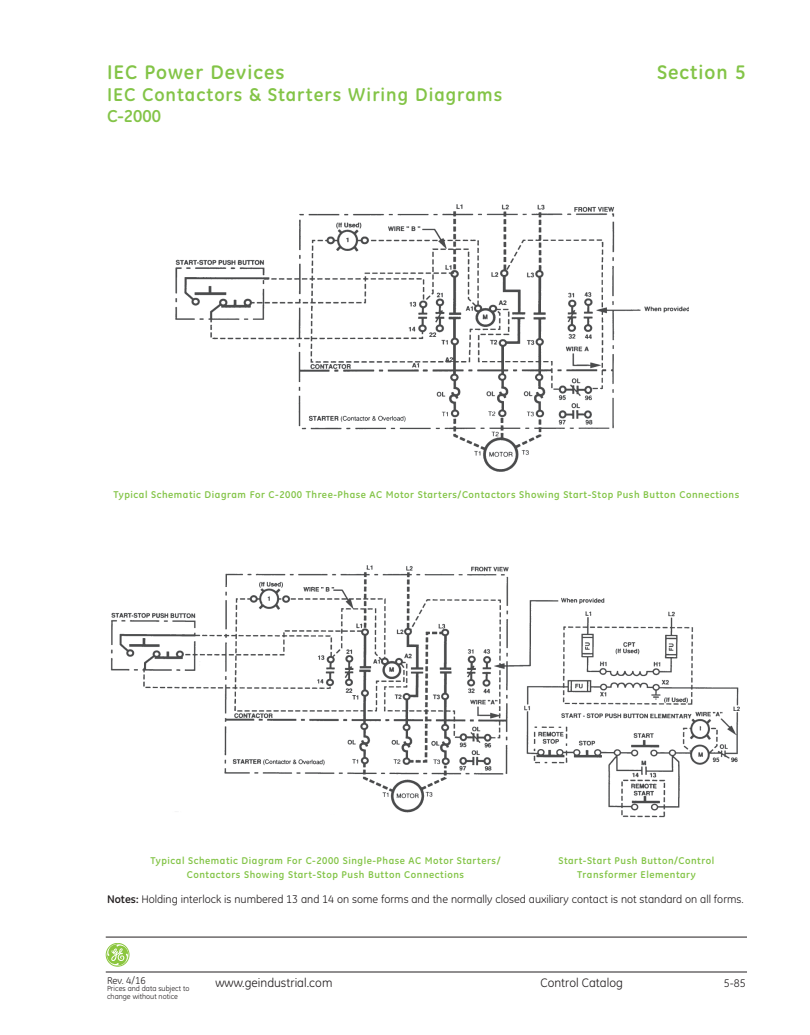
<style>
.page{position:relative;width:810px;height:1035px;background:#fff}
.page>*{position:absolute;margin:0;border:0;box-sizing:border-box;transform-origin:0 0}
.t1{font:700 20px "GE Inspira";letter-spacing:.055em;color:#83c447}
.t2{font:700 18.75px "GE Inspira";letter-spacing:.055em;color:#83c447}
.t3{font:700 17.5px "GE Inspira";color:#83c447}
.t4{font:12.5px "GE Inspira";color:#231f20}
.t5{font:11.25px "GE Inspira";color:#231f20}
.t6{font:700 10px "GE Inspira";letter-spacing:.055em;color:#83c447}
.t7{font:10px "GE Inspira";color:#231f20}
.t8{font:7.5px/7.5px "GE Inspira";color:#231f20}
.s1{font-weight:700}
</style>
<div class="page">
<hr style="left:106px;top:937px;width:641px;height:1px;background:#231f20">
<hr style="left:106px;top:972px;width:641px;height:1px;background:#231f20">
<div style="left:106px;top:943px;width:23px;height:23px;border:1px solid #8bc63e;border-radius:50%"></div>
<svg style="left:107px;top:944px;width:21px;height:22px"></svg>
<img style="left:175px;top:204px;width:514px;height:268px">
<img style="left:110px;top:566px;width:629px;height:252px">
<h1 class="t1" style="left:107px;top:65px;width:179px">IEC Power Devices</h1>
<h2 class="t2" style="left:107px;top:88px;width:397px">IEC Contactors &amp; Starters Wiring Diagrams</h2>
<h3 class="t3" style="left:107px;top:110px;width:56px">C-2000</h3>
<h1 class="t1" style="left:657px;top:65px;width:90px">Section 5</h1>
<p class="t6" style="left:113px;top:491px;width:627px">Typical Schematic Diagram For C-2000 Three-Phase AC Motor Starters/Contactors Showing Start-Stop Push Button Connections</p>
<p class="t6" style="left:150px;top:857px;width:352px">Typical Schematic Diagram For C-2000 Single-Phase AC Motor Starters/</p>
<p class="t6" style="left:559px;top:857px;width:157px">Start-Start Push Button/Control</p>
<p class="t6" style="left:187px;top:871px;width:279px">Contactors Showing Start-Stop Push Button Connections</p>
<p class="t6" style="left:577px;top:871px;width:120px">Transformer Elementary</p>
<p class="t5" style="left:107px;top:895px;width:638px"><span class="s1">Notes:</span> Holding interlock is numbered 13 and 14 on some forms and the normally closed auxiliary contact is not standard on all forms.</p>
<p class="t7" style="left:107px;top:977px;width:40px">Rev. 4/16</p>
<p class="t8" style="left:107px;top:986px;width:84px">Prices and data subject to change without notice</p>
<p class="t4" style="left:215px;top:978px;width:119px">www.geindustrial.com</p>
<p class="t4" style="left:541px;top:978px;width:84px">Control Catalog</p>
<p class="t5" style="left:724px;top:979px;width:23px">5-85</p>
</div>
